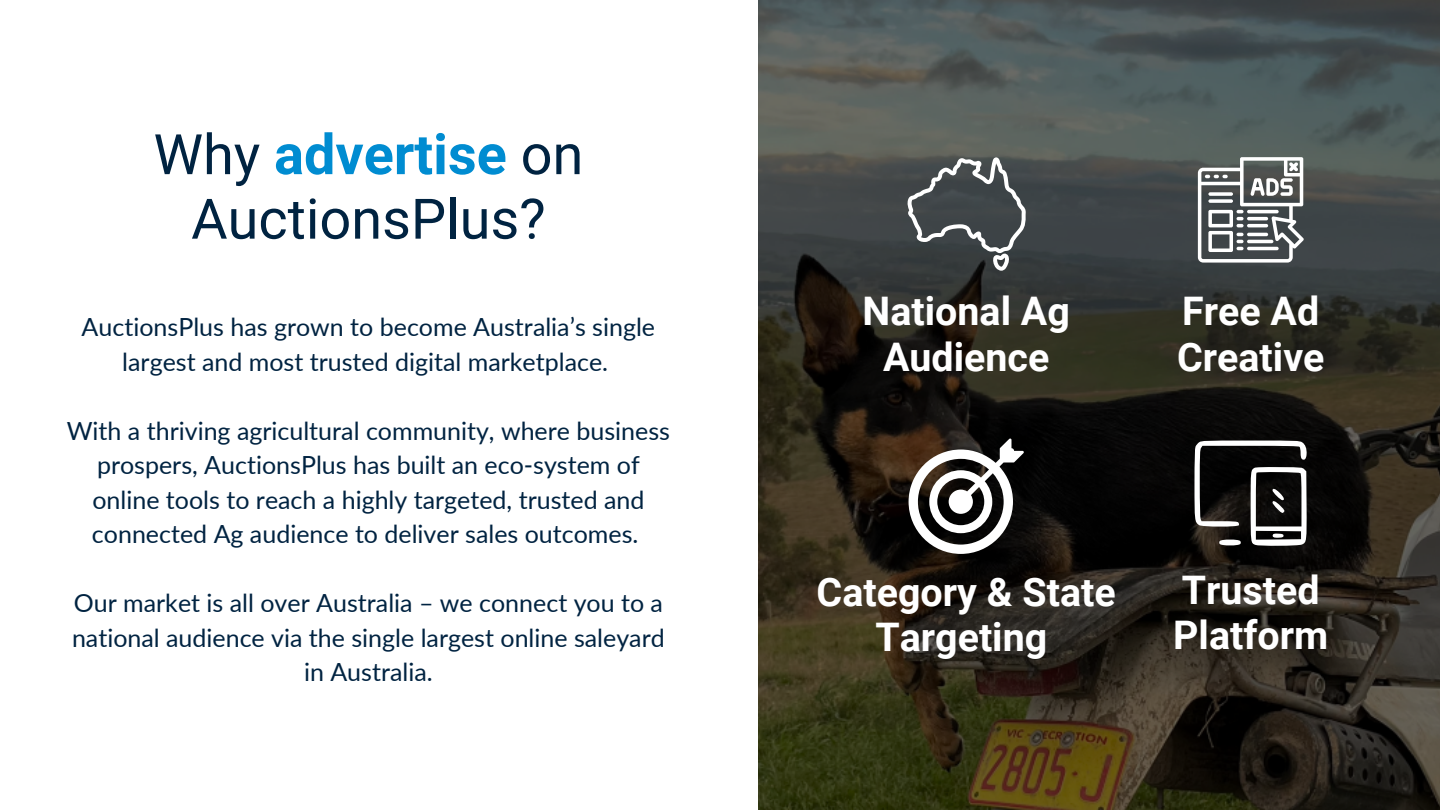
<style>
.page{position:relative;width:1440px;height:810px;background:#fff}
.page>*{position:absolute;margin:0;border:0;box-sizing:border-box;transform-origin:0 0}
.t1{font:55.9px/64.5px "Roboto";color:#002341;text-align:center}
.t2{font:700 39.4px/45.6px "Roboto";color:#fff}
.t3{font:25px/34.5px "Lato";color:#002341;text-align:center}
.s1{font-weight:700;color:#008cd1}
</style>
<div class="page">
<img style="left:758px;top:0;width:682px;height:810px">
<svg style="left:1194px;top:441px;width:113px;height:105px"></svg>
<svg style="left:1198px;top:157px;width:106px;height:106px"></svg>
<hr style="left:1247px;top:247px;width:32px;height:3px;background:#fff;border-radius:2px">
<svg style="left:909px;top:438px;width:115px;height:116px"></svg>
<svg style="left:907px;top:157px;width:119px;height:114px;background:#575c5d"></svg>
<h1 class="t1" style="left:154px;top:123px;width:431px">Why <span class="s1">advertise</span> on<br>AuctionsPlus?</h1>
<p class="t3" style="left:82px;top:310px;width:575px">AuctionsPlus has grown to become Australia’s single largest and most trusted digital marketplace.</p>
<p class="t3" style="left:67px;top:413px;width:605px">With a thriving agricultural community, where business prospers, AuctionsPlus has built an eco-system of online tools to reach a highly targeted, trusted and connected Ag audience to deliver sales outcomes.</p>
<p class="t3" style="left:72px;top:586px;width:594px">Our market is all over Australia – we connect you to a national audience via the single largest online saleyard in Australia.</p>
<h2 class="t2" style="left:863px;top:289px;width:209px;text-align:center">National Ag<br>Audience</h2>
<h2 class="t2" style="left:1177px;top:289px;width:149px">Free Ad<br>Creative</h2>
<h2 class="t2" style="left:817px;top:569px;width:301px;text-align:center">Category &amp; State<br>Targeting</h2>
<h2 class="t2" style="left:1173px;top:567px;width:157px">Trusted<br>Platform</h2>
</div>
